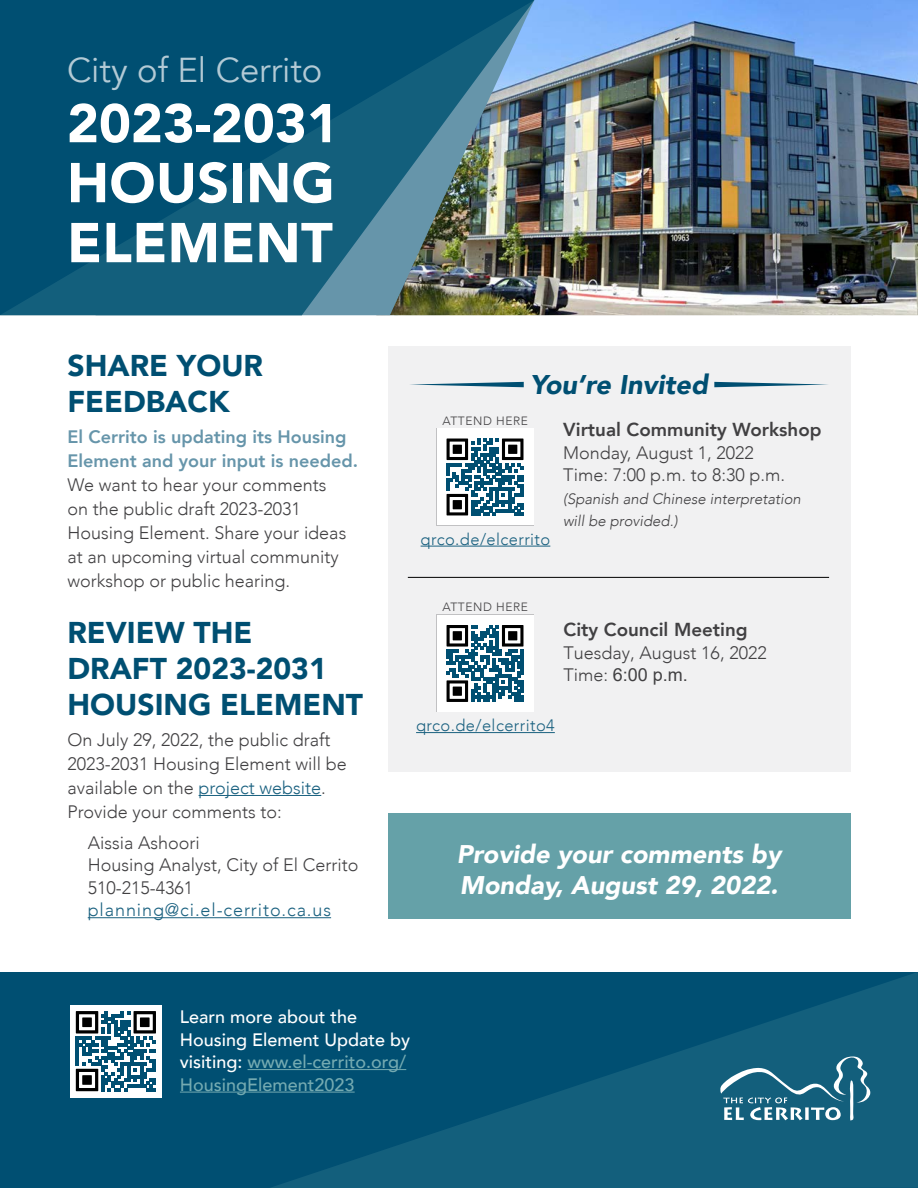
<style>
.page{position:relative;width:918px;height:1188px;background:#fff}
.page>*{position:absolute;margin:0;border:0;box-sizing:border-box;transform-origin:0 0}
.t1{font:900 55.5px/60px "Avenir";letter-spacing:.005em;color:#fff}
.t2{font:900 54px "Avenir";color:#fff}
.t3{font:34.5px "Avenir";color:#b3cad5}
.t4{font:900 30px/36px "Avenir";color:#004f72}
.t5{font:italic 900 27px "Avenir";color:#004f72}
.t6{font:italic 900 25.5px/30.6px "Avenir";color:#fff}
.t7{font:800 18.75px "Avenir";color:#414042}
.t8{font:300 18px/24px "Avenir";color:#414042}
.t9{font:500 18px/22.5px "Avenir";color:#fff}
.t10{font:800 18px/24px "Avenir";color:#6695aa}
.t11{font:300 18px "Avenir";letter-spacing:.05em;color:#1a6180}
.t12{font:18px "Arial";color:#414042}
.t13{font:300 16.5px "Avenir";letter-spacing:.025em;color:#1a6180}
.t14{font:italic 300 15px/22.5px "Avenir";color:#414042}
.t15{font:300 12px "Avenir";letter-spacing:.05em;color:#414042}
.s1{color:#1a6180}
.s2{font-family:"Avenir";font-weight:300}
.s3{color:#74aab1}
</style>
<div class="page">
<div style="left:0;top:972px;width:918px;height:216px;background:#004f72"></div>
<svg style="left:267px;top:972px;width:651px;height:216px"></svg>
<hr style="left:248px;top:1069px;width:158px;height:1px;background:#74aab1">
<hr style="left:180px;top:1092px;width:175px;height:1px;background:#74aab1">
<hr style="left:199px;top:795px;width:122px;height:1px;background:#1a6180">
<hr style="left:88px;top:917px;width:243px;height:1px;background:#1a6180">
<div style="left:388px;top:346px;width:462px;height:426px;background:#f1f1f2"></div>
<svg style="left:436px;top:428px;width:98px;height:98px"></svg>
<div style="left:437px;top:429px;width:96px;height:96px;background:#fff"></div>
<svg style="left:447px;top:439px;width:77px;height:76px"></svg>
<hr style="left:421px;top:546px;width:129px;height:1px;background:#1a6180">
<svg style="left:436px;top:615px;width:98px;height:97px"></svg>
<div style="left:437px;top:615px;width:96px;height:97px;background:#fff"></div>
<svg style="left:447px;top:625px;width:77px;height:77px"></svg>
<hr style="left:416px;top:732px;width:139px;height:1px;background:#1a6180">
<svg style="left:410px;top:382px;width:114px;height:5px"></svg>
<svg style="left:714px;top:382px;width:114px;height:5px"></svg>
<div style="left:70px;top:1005px;width:92px;height:92px;background:#fff"></div>
<svg style="left:76px;top:1011px;width:80px;height:80px"></svg>
<hr style="left:408px;top:577px;width:421px;height:1px;background:#000">
<div style="left:388px;top:813px;width:462px;height:105px;background:#65a1a8"></div>
<img style="left:534px;top:0;width:384px;height:315px">
<svg style="left:0;top:0;width:534px;height:315px;background:#1c5e78"></svg>
<svg style="left:720px;top:1056px;width:150px;height:64px;background:#3d7b93"></svg>
<h3 class="t3" style="left:67px;top:50px;width:257px">City of El Cerrito</h3>
<h2 class="t2" style="left:67px;top:77px;width:273px">2023-2031</h2>
<h1 class="t1" style="left:67px;top:151px;width:269px">HOUSING<br>ELEMENT</h1>
<h3 class="t4" style="left:68px;top:347px;width:197px">SHARE YOUR<br>FEEDBACK</h3>
<p class="t10" style="left:68px;top:425px;width:292px">El Cerrito is updating its Housing<br>Element and your input is needed.</p>
<p class="t8" style="left:68px;top:473px;width:280px">We want to hear your comments on the public draft 2023-2031<br>Housing Element. Share your ideas at an upcoming virtual community workshop or public hearing.</p>
<h3 class="t4" style="left:68px;top:614px;width:297px">REVIEW THE<br>DRAFT 2023-2031<br>HOUSING ELEMENT</h3>
<p class="t8" style="left:68px;top:728px;width:281px">On July 29, 2022, the public draft<br>2023-2031 Housing Element will be available on the <span class="s1">project website</span>.<br>Provide your comments to:</p>
<p class="t8" style="left:88px;top:831px;width:272px;line-height:22.5px">Aissia Ashoori<br>Housing Analyst, City of El Cerrito<br>510-215-4361</p>
<p class="t11" style="left:88px;top:900px;width:245px">planning@ci.el-cerrito.ca.us</p>
<h3 class="t5" style="left:530px;top:362px;width:179px">You’re Invited</h3>
<p class="t15" style="left:442px;top:413px;width:87px">ATTEND HERE</p>
<p class="t13" style="left:421px;top:529px;width:131px">qrco.de/elcerrito</p>
<p class="t7" style="left:563px;top:415px;width:260px">Virtual Community Workshop</p>
<p class="t8" style="left:563px;top:441px;width:224px;line-height:22.5px">Monday, August 1, 2022<br>Time: 7:00 p.m. to 8:30 p.m.</p>
<p class="t14" style="left:563px;top:487px;width:239px">(Spanish and Chinese interpretation will be provided.)</p>
<p class="t15" style="left:442px;top:600px;width:87px">ATTEND HERE</p>
<p class="t7" style="left:564px;top:615px;width:186px">City Council Meeting</p>
<p class="t8" style="left:564px;top:640px;width:205px">Tuesday, August 16, 2022</p>
<p class="t12" style="left:564px;top:662px;width:126px"><span class="s2">Time:</span> 6:00 p.m.</p>
<p class="t13" style="left:416px;top:716px;width:140px">qrco.de/elcerrito4</p>
<h3 class="t6" style="left:457px;top:839px;width:326px">Provide your comments by<br>Monday, August 29, 2022.</h3>
<p class="t9" style="left:180px;top:1005px;width:232px">Learn more about the<br>Housing Element Update by visiting: <span class="s3">www.el-cerrito.org/<br>HousingElement2023</span></p>
</div>
